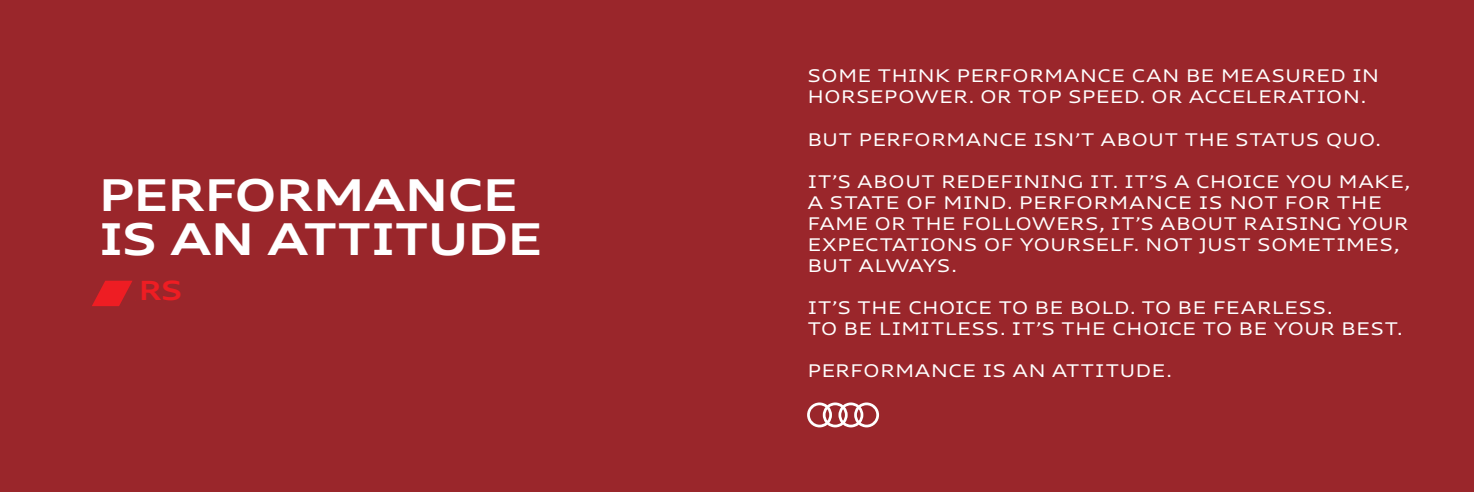
<style>
.page{position:relative;width:1474px;height:492px;background:#fff}
.page>*{position:absolute;margin:0;border:0;box-sizing:border-box;transform-origin:0 0}
.t1{font:700 expanded 43.75px/43.8px "Audi Type";letter-spacing:-.01em;color:#fff}
.t2{font:700 expanded 26.43px "Audi Type";color:#ee1d23}
.t3{font:expanded 17.5px/21px "Audi Type";letter-spacing:.04em;color:#fff}
</style>
<div class="page">
<div style="left:0;top:0;width:1473px;height:491px;background:#9a262b"></div>
<svg style="left:92px;top:280px;width:40px;height:26px"></svg>
<svg style="left:807px;top:402px;width:72px;height:25px"></svg>
<h1 class="t1" style="left:99px;top:172px;width:444px">PERFORMANCE<br>IS AN ATTITUDE</h1>
<h2 class="t2" style="left:139px;top:273px;width:45px">RS</h2>
<p class="t3" style="left:807px;top:65px;width:572px">SOME THINK PERFORMANCE CAN BE MEASURED IN<br>HORSEPOWER. OR TOP SPEED. OR ACCELERATION.</p>
<p class="t3" style="left:807px;top:128px;width:575px">BUT PERFORMANCE ISN’T ABOUT THE STATUS QUO.</p>
<p class="t3" style="left:807px;top:170px;width:604px">IT’S ABOUT REDEFINING IT. IT’S A CHOICE YOU MAKE, A STATE OF MIND. PERFORMANCE IS NOT FOR THE FAME OR THE FOLLOWERS, IT’S ABOUT RAISING YOUR EXPECTATIONS OF YOURSELF. NOT JUST SOMETIMES, BUT ALWAYS.</p>
<p class="t3" style="left:807px;top:296px;width:596px">IT’S THE CHOICE TO BE BOLD. TO BE FEARLESS.<br>TO BE LIMITLESS. IT’S THE CHOICE TO BE YOUR BEST.</p>
<p class="t3" style="left:807px;top:359px;width:366px">PERFORMANCE IS AN ATTITUDE.</p>
</div>
